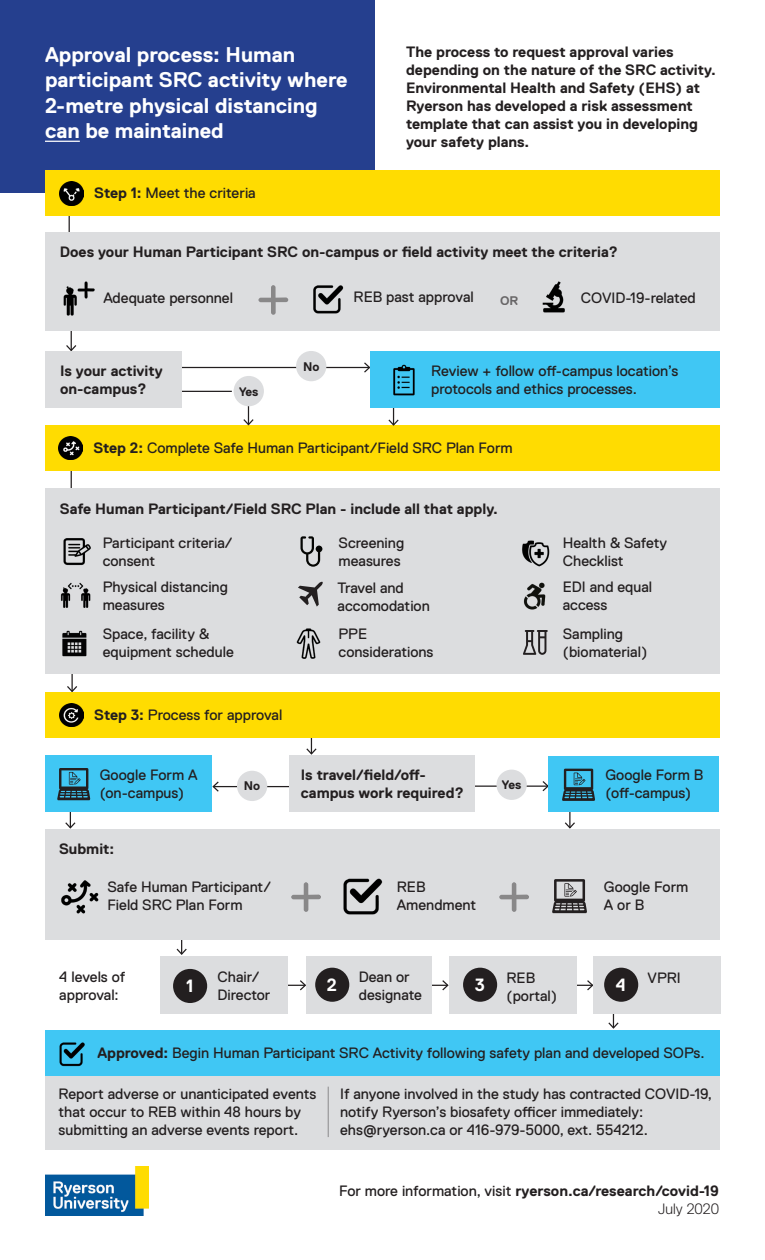
<style>
.page{position:relative;width:765px;height:1260px;background:#fff}
.page>*{position:absolute;margin:0;border:0;box-sizing:border-box;transform-origin:0 0}
.t1{font:700 21.25px/25.5px "Replica Std";color:#fff}
.t2{font:700 17.75px "Replica Std";color:#fff}
.t3{font:15px/18px "Replica Std";color:#231f20}
.t4{font:700 15px/18px "Replica Std";color:#231f20}
.t5{font:300 15px "Replica Std";letter-spacing:-.005em;color:#231f20}
.t6{font:700 12.5px "Replica Std";color:#231f20}
.s1{font-weight:700}
.s2{font-weight:400}
</style>
<div class="page">
<hr style="left:261px;top:985px;width:44px;height:1px;background:#231f20">
<svg style="left:299px;top:980px;width:7px;height:11px"></svg>
<hr style="left:403px;top:985px;width:45px;height:1px;background:#231f20">
<svg style="left:441px;top:980px;width:8px;height:11px"></svg>
<hr style="left:548px;top:985px;width:45px;height:1px;background:#231f20">
<svg style="left:586px;top:980px;width:7px;height:11px"></svg>
<hr style="left:69px;top:201px;width:1px;height:62px;background:#231f20">
<svg style="left:66px;top:331px;width:11px;height:20px"></svg>
<hr style="left:71px;top:649px;width:2px;height:42px;background:#231f20">
<svg style="left:67px;top:685px;width:11px;height:7px"></svg>
<svg style="left:306px;top:738px;width:11px;height:17px"></svg>
<hr style="left:569px;top:804px;width:2px;height:24px;background:#231f20">
<svg style="left:564px;top:821px;width:11px;height:8px"></svg>
<hr style="left:181px;top:921px;width:1px;height:33px;background:#231f20">
<svg style="left:176px;top:947px;width:11px;height:8px"></svg>
<svg style="left:608px;top:1014px;width:11px;height:15px"></svg>
<hr style="left:71px;top:465px;width:1px;height:87px;background:#231f20">
<div style="left:45px;top:829px;width:675px;height:111px;background:#dcdddf"></div>
<div style="left:161px;top:956px;width:127px;height:58px;background:#dcdddf"></div>
<div style="left:449px;top:956px;width:127px;height:58px;background:#dcdddf"></div>
<div style="left:593px;top:956px;width:128px;height:58px;background:#dcdddf"></div>
<div style="left:306px;top:956px;width:126px;height:58px;background:#dcdddf"></div>
<div style="left:45px;top:488px;width:675px;height:186px;background:#dcdddf"></div>
<div style="left:0;top:0;width:375px;height:193px;background:#253f8e"></div>
<div style="left:45px;top:170px;width:675px;height:46px;background:#ffdc01"></div>
<div style="left:45px;top:426px;width:675px;height:45px;background:#ffdc01"></div>
<div style="left:45px;top:692px;width:675px;height:46px;background:#ffdc01"></div>
<img style="left:45px;top:1166px;width:103px;height:50px">
<hr style="left:45px;top:141px;width:35px;height:1px;background:#fff">
<img style="left:60px;top:182px;width:23px;height:23px">
<img style="left:59px;top:436px;width:23px;height:24px">
<img style="left:60px;top:703px;width:23px;height:23px">
<img style="left:61px;top:880px;width:38px;height:34px">
<img style="left:63px;top:538px;width:28px;height:28px">
<svg style="left:301px;top:536px;width:21px;height:31px"></svg>
<img style="left:522px;top:540px;width:28px;height:27px">
<img style="left:62px;top:630px;width:25px;height:27px">
<img style="left:296px;top:628px;width:25px;height:31px">
<img style="left:60px;top:582px;width:31px;height:26px">
<svg style="left:523px;top:630px;width:25px;height:25px"></svg>
<svg style="left:298px;top:582px;width:25px;height:25px"></svg>
<img style="left:523px;top:582px;width:23px;height:28px">
<svg style="left:291px;top:882px;width:30px;height:30px"></svg>
<svg style="left:499px;top:882px;width:30px;height:30px"></svg>
<div style="left:173px;top:969px;width:34px;height:34px;background:#231f20;border-radius:50%"></div>
<div style="left:315px;top:968px;width:34px;height:34px;background:#231f20;border-radius:50%"></div>
<div style="left:463px;top:968px;width:34px;height:34px;background:#231f20;border-radius:50%"></div>
<div style="left:604px;top:968px;width:34px;height:34px;background:#231f20;border-radius:50%"></div>
<img style="left:343px;top:878px;width:40px;height:37px">
<svg style="left:552px;top:879px;width:35px;height:34px"></svg>
<hr style="left:461px;top:786px;width:87px;height:1px;background:#231f20">
<svg style="left:541px;top:780px;width:8px;height:13px"></svg>
<hr style="left:213px;top:786px;width:132px;height:1px;background:#231f20">
<svg style="left:212px;top:781px;width:8px;height:11px"></svg>
<div style="left:549px;top:756px;width:170px;height:56px;background:#40c7f4"></div>
<div style="left:46px;top:755px;width:166px;height:57px;background:#40c7f4"></div>
<div style="left:497px;top:770px;width:30px;height:30px;background:#dcdddf;border-radius:50%"></div>
<div style="left:237px;top:771px;width:30px;height:30px;background:#dcdddf;border-radius:50%"></div>
<div style="left:289px;top:755px;width:186px;height:57px;background:#dcdddf"></div>
<svg style="left:562px;top:769px;width:33px;height:32px"></svg>
<svg style="left:57px;top:768px;width:33px;height:61px"></svg>
<div style="left:46px;top:1044px;width:674px;height:106px;background:#dcdddf"></div>
<div style="left:45px;top:1030px;width:675px;height:45px;background:#40c7f4"></div>
<img style="left:59px;top:1042px;width:26px;height:25px">
<hr style="left:328px;top:1087px;width:1px;height:50px;background:#231f20">
<hr style="left:248px;top:383px;width:1px;height:42px;background:#231f20">
<svg style="left:242px;top:418px;width:13px;height:8px"></svg>
<hr style="left:393px;top:383px;width:1px;height:42px;background:#231f20">
<svg style="left:387px;top:418px;width:13px;height:8px"></svg>
<hr style="left:181px;top:391px;width:51px;height:1px;background:#231f20">
<hr style="left:178px;top:367px;width:192px;height:1px;background:#231f20">
<svg style="left:363px;top:361px;width:8px;height:13px"></svg>
<div style="left:45px;top:351px;width:136px;height:57px;background:#dcdddf"></div>
<div style="left:371px;top:351px;width:349px;height:57px;background:#40c7f4"></div>
<div style="left:296px;top:351px;width:30px;height:30px;background:#dcdddf;border-radius:50%"></div>
<div style="left:234px;top:376px;width:30px;height:30px;background:#dcdddf;border-radius:50%"></div>
<img style="left:393px;top:364px;width:22px;height:32px">
<div style="left:45px;top:232px;width:675px;height:99px;background:#dcdddf"></div>
<img style="left:63px;top:281px;width:32px;height:35px">
<img style="left:542px;top:281px;width:23px;height:32px">
<svg style="left:258px;top:285px;width:30px;height:30px"></svg>
<img style="left:313px;top:285px;width:31px;height:29px">
<h1 class="t1" style="left:45px;top:42px;width:304px">Approval process: Human participant SRC activity where<br>2-metre physical distancing can be maintained</h1>
<h2 class="t3" style="left:94px;top:184px;width:163px"><span class="s1">Step 1:</span> Meet the criteria</h2>
<p class="t4" style="left:406px;top:43px;width:311px">The process to request approval varies depending on the nature of the SRC activity.<br>Environmental Health and Safety (EHS) at Ryerson has developed a risk assessment template that can assist you in developing your safety plans.</p>
<p class="t4" style="left:60px;top:243px;width:560px">Does your Human Participant SRC on-campus or field activity meet the criteria?</p>
<p class="t3" style="left:103px;top:289px;width:131px">Adequate personnel</p>
<p class="t3" style="left:354px;top:288px;width:122px">REB past approval</p>
<p class="t6" style="left:500px;top:294px;width:20px">OR</p>
<p class="t3" style="left:581px;top:289px;width:116px">COVID-19-related</p>
<p class="t4" style="left:60px;top:362px;width:104px">Is your activity on-campus?</p>
<p class="t6" style="left:303px;top:359px;width:18px">No</p>
<p class="t6" style="left:239px;top:384px;width:21px">Yes</p>
<p class="t3" style="left:431px;top:362px;width:249px">Review + follow off-campus location’s protocols and ethics processes.</p>
<h2 class="t3" style="left:93px;top:439px;width:421px"><span class="s1">Step 2:</span> Complete Safe Human Participant/Field SRC Plan Form</h2>
<p class="t4" style="left:60px;top:500px;width:440px">Safe Human Participant/Field SRC Plan - include all that apply.</p>
<p class="t3" style="left:103px;top:534px;width:131px">Participant criteria/ consent</p>
<p class="t3" style="left:339px;top:534px;width:67px">Screening</p>
<p class="t3" style="left:339px;top:552px;width:64px">measures</p>
<p class="t3" style="left:563px;top:534px;width:106px">Health &amp; Safety<br>Checklist</p>
<p class="t3" style="left:103px;top:578px;width:127px">Physical distancing measures</p>
<p class="t3" style="left:338px;top:579px;width:94px">Travel and accomodation</p>
<p class="t3" style="left:563px;top:578px;width:91px">EDI and equal</p>
<p class="t3" style="left:563px;top:596px;width:46px">access</p>
<p class="t3" style="left:103px;top:625px;width:133px">Space, facility &amp; equipment schedule</p>
<p class="t3" style="left:339px;top:625px;width:96px">PPE considerations</p>
<h2 class="t3" style="left:94px;top:706px;width:190px"><span class="s1">Step 3:</span> Process for approval</h2>
<p class="t3" style="left:100px;top:766px;width:99px">Google Form A (on-campus)</p>
<p class="t6" style="left:244px;top:779px;width:18px">No</p>
<p class="t6" style="left:502px;top:778px;width:21px">Yes</p>
<p class="t4" style="left:301px;top:766px;width:165px">Is travel/field/off&shy;campus work required?</p>
<p class="t4" style="left:59px;top:840px;width:57px">Submit:</p>
<p class="t3" style="left:107px;top:878px;width:165px">Safe Human Participant/<br>Field SRC Plan Form</p>
<p class="t3" style="left:397px;top:878px;width:30px">REB</p>
<p class="t3" style="left:397px;top:896px;width:81px">Amendment</p>
<p class="t3" style="left:563px;top:625px;width:62px">Sampling</p>
<p class="t3" style="left:563px;top:643px;width:86px">(biomaterial)</p>
<p class="t3" style="left:605px;top:766px;width:99px">Google Form B (off-campus)</p>
<p class="t3" style="left:604px;top:878px;width:86px">Google Form<br>A or B</p>
<p class="t3" style="left:59px;top:968px;width:67px">4 levels of approval:</p>
<p class="t3" style="left:218px;top:968px;width:54px">Chair/<br>Director</p>
<p class="t3" style="left:359px;top:968px;width:65px">Dean or designate</p>
<p class="t3" style="left:507px;top:969px;width:30px">REB</p>
<p class="t2" style="left:186px;top:977px;width:9px">1</p>
<p class="t2" style="left:327px;top:975px;width:12px">2</p>
<p class="t2" style="left:475px;top:975px;width:12px">3</p>
<p class="t2" style="left:616px;top:975px;width:12px">4</p>
<p class="t3" style="left:507px;top:987px;width:52px">(portal)</p>
<p class="t3" style="left:648px;top:969px;width:35px">VPRI</p>
<p class="t3" style="left:97px;top:1044px;width:609px"><span class="s1">Approved:</span> Begin Human Participant SRC Activity following safety plan and developed SOPs.</p>
<p class="t3" style="left:340px;top:1085px;width:373px">If anyone involved in the study has contracted COVID-19, notify Ryerson’s biosafety officer immediately:</p>
<p class="t3" style="left:340px;top:1121px;width:309px">ehs@ryerson.ca or 416-979-5000, ext. 554212.</p>
<p class="t3" style="left:59px;top:1085px;width:259px">Report adverse or unanticipated events that occur to REB within 48 hours by submitting an adverse events report.</p>
<p class="t4" style="left:339px;top:1182px;width:381px"><span class="s2">For more information, visit</span> ryerson.ca/research/covid-19</p>
<p class="t5" style="left:658px;top:1201px;width:62px">July 2020</p>
</div>
